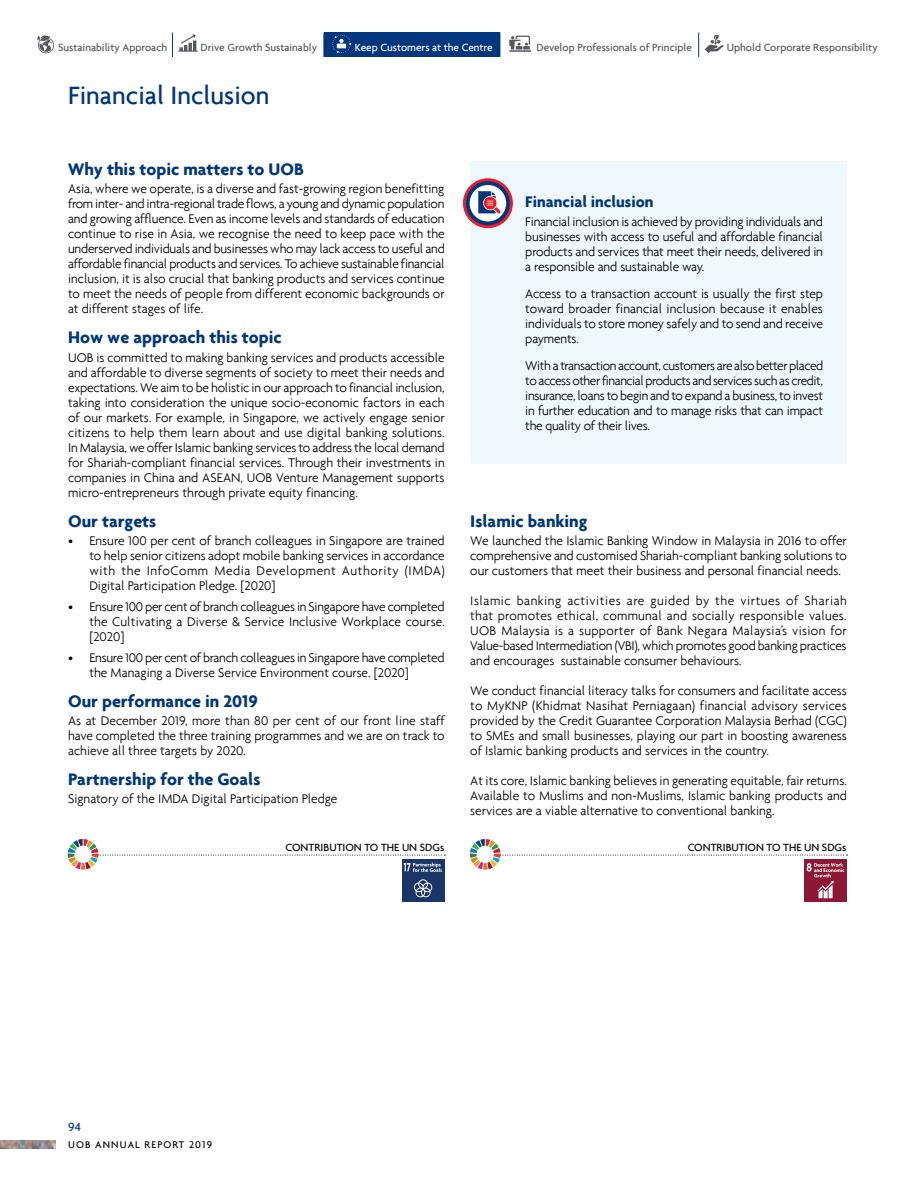
<style>
.page{position:relative;width:915px;height:1191px;background:#fff}
.page>*{position:absolute;margin:0;border:0;box-sizing:border-box;transform-origin:0 0}
.t1{font:500 27px "Agenda";color:#00367b}
.t2{font:700 18px "Agenda";color:#00367b}
.t3{font:700 16.5px "Agenda";color:#00367b}
.t4{font:300 13.5px/15px "Agenda";color:#000;text-align:justify}
.t5{font:300 13.5px/15px "Agenda";letter-spacing:-.02em;color:#000}
.t6{font:500 12.75px "Agenda";color:#00367b}
.t7{font:500 11.25px "Agenda";color:#57585b}
.t8{font:500 11.25px "Agenda";color:#000}
.t9{font:500 11.25px "Agenda";color:#fff}
.t10{font:500 10.5px "Agenda";letter-spacing:.105em;color:#000}
</style>
<div class="page">
<div style="left:470px;top:162px;width:376px;height:301px;background:#eff9fd"></div>
<svg style="left:463px;top:178px;width:49px;height:50px"></svg>
<svg style="left:467px;top:183px;width:41px;height:40px"></svg>
<div style="left:465px;top:181px;width:44px;height:44px;border:4px solid #00367b;border-radius:50%"></div>
<svg style="left:478px;top:191px;width:22px;height:22px"></svg>
<div style="left:804px;top:859px;width:42px;height:43px;background:#8e1737"></div>
<svg style="left:469px;top:839px;width:378px;height:59px"></svg>
<div style="left:401px;top:859px;width:43px;height:43px;background:#1a3667"></div>
<svg style="left:414px;top:879px;width:18px;height:18px"></svg>
<svg style="left:68px;top:839px;width:377px;height:33px"></svg>
<img style="left:0;top:1140px;width:55px;height:8px">
<div style="left:324px;top:33px;width:175px;height:24px;background:#00367b"></div>
<svg style="left:499px;top:33px;width:1px;height:24px"></svg>
<svg style="left:323px;top:33px;width:1px;height:24px"></svg>
<hr style="left:509px;top:50px;width:22px;height:2px;background:#57585b">
<svg style="left:509px;top:36px;width:21px;height:14px"></svg>
<svg style="left:332px;top:35px;width:19px;height:18px"></svg>
<svg style="left:172px;top:33px;width:25px;height:24px"></svg>
<svg style="left:698px;top:33px;width:25px;height:24px"></svg>
<svg style="left:37px;top:35px;width:17px;height:18px"></svg>
<p class="t7" style="left:58px;top:40px;width:111px">Sustainability Approach</p>
<p class="t7" style="left:200px;top:40px;width:118px">Drive Growth Sustainably</p>
<p class="t9" style="left:355px;top:40px;width:139px">Keep Customers at the Centre</p>
<p class="t7" style="left:536px;top:40px;width:157px">Develop Professionals of Principle</p>
<p class="t7" style="left:726px;top:40px;width:152px">Uphold Corporate Responsibility</p>
<h1 class="t1" style="left:68px;top:79px;width:203px">Financial Inclusion</h1>
<h2 class="t2" style="left:68px;top:159px;width:237px">Why this topic matters to UOB</h2>
<p class="t4" style="left:68px;top:181px;width:378px">Asia, where we operate, is a diverse and fast-growing region benefitting from inter- and intra-regional trade flows, a young and dynamic population and growing affluence. Even as income levels and standards of education continue to rise in Asia, we recognise the need to keep pace with the underserved individuals and businesses who may lack access to useful and affordable financial products and services. To achieve sustainable financial inclusion, it is also crucial that banking products and services continue to meet the needs of people from different economic backgrounds or at different stages of life.</p>
<h2 class="t2" style="left:68px;top:327px;width:215px">How we approach this topic</h2>
<p class="t4" style="left:68px;top:349px;width:378px">UOB is committed to making banking services and products accessible and affordable to diverse segments of society to meet their needs and expectations. We aim to be holistic in our approach to financial inclusion, taking into consideration the unique socio-economic factors in each of our markets. For example, in Singapore, we actively engage senior citizens to help them learn about and use digital banking solutions.<br>In Malaysia, we offer Islamic banking services to address the local demand for Shariah-compliant financial services. Through their investments in companies in China and ASEAN, UOB Venture Management supports micro-entrepreneurs through private equity financing.</p>
<h2 class="t2" style="left:68px;top:510px;width:90px">Our targets</h2>
<p class="t4" style="left:89px;top:532px;width:357px;text-indent:-21px">• Ensure 100 per cent of branch colleagues in Singapore are trained to help senior citizens adopt mobile banking services in accordance with the InfoComm Media Development Authority (IMDA)<br>Digital Participation Pledge. [2020]</p>
<p class="t4" style="left:89px;top:599px;width:357px;text-indent:-21px">• Ensure 100 per cent of branch colleagues in Singapore have completed the Cultivating a Diverse &amp; Service Inclusive Workplace course. [2020]</p>
<p class="t5" style="left:89px;top:650px;width:356px;text-indent:-21px">• Ensure 100 per cent of branch colleagues in Singapore have completed the Managing a Diverse Service Environment course. [2020]</p>
<h2 class="t2" style="left:68px;top:690px;width:191px">Our performance in 2019</h2>
<p class="t4" style="left:68px;top:713px;width:378px">As at December 2019, more than 80 per cent of our front line staff have completed the three training programmes and we are on track to achieve all three targets by 2020.</p>
<h2 class="t2" style="left:68px;top:768px;width:194px">Partnership for the Goals</h2>
<p class="t4" style="left:68px;top:791px;width:271px">Signatory of the IMDA Digital Participation Pledge</p>
<p class="t3" style="left:525px;top:191px;width:130px">Financial inclusion</p>
<p class="t4" style="left:525px;top:214px;width:299px">Financial inclusion is achieved by providing individuals and businesses with access to useful and affordable financial products and services that meet their needs, delivered in a responsible and sustainable way.</p>
<p class="t4" style="left:525px;top:286px;width:299px">Access to a transaction account is usually the first step toward broader financial inclusion because it enables individuals to store money safely and to send and receive payments.</p>
<p class="t4" style="left:525px;top:358px;width:299px">With a transaction account, customers are also better placed to access other financial products and services such as credit, insurance, loans to begin and to expand a business, to invest in further education and to manage risks that can impact the quality of their lives.</p>
<h2 class="t2" style="left:470px;top:510px;width:119px">Islamic banking</h2>
<p class="t4" style="left:470px;top:532px;width:378px">We launched the Islamic Banking Window in Malaysia in 2016 to offer comprehensive and customised Shariah-compliant banking solutions to our customers that meet their business and personal financial needs.</p>
<p class="t4" style="left:470px;top:592px;width:378px">Islamic banking activities are guided by the virtues of Shariah that promotes ethical, communal and socially responsible values.<br>UOB Malaysia is a supporter of Bank Negara Malaysia’s vision for Value-based Intermediation (VBI), which promotes good banking practices and encourages sustainable consumer behaviours.</p>
<p class="t4" style="left:470px;top:682px;width:378px">We conduct financial literacy talks for consumers and facilitate access to MyKNP (Khidmat Nasihat Perniagaan) financial advisory services provided by the Credit Guarantee Corporation Malaysia Berhad (CGC) to SMEs and small businesses, playing our part in boosting awareness of Islamic banking products and services in the country.</p>
<p class="t4" style="left:470px;top:772px;width:378px">At its core, Islamic banking believes in generating equitable, fair returns.<br>Available to Muslims and non-Muslims, Islamic banking products and services are a viable alternative to conventional banking.</p>
<p class="t8" style="left:285px;top:840px;width:160px">CONTRIBUTION TO THE UN SDGs</p>
<p class="t8" style="left:687px;top:840px;width:160px">CONTRIBUTION TO THE UN SDGs</p>
<p class="t6" style="left:68px;top:1119px;width:15px">94</p>
<p class="t10" style="left:68px;top:1138px;width:145px">UOB ANNUAL REPORT 2019</p>
</div>
